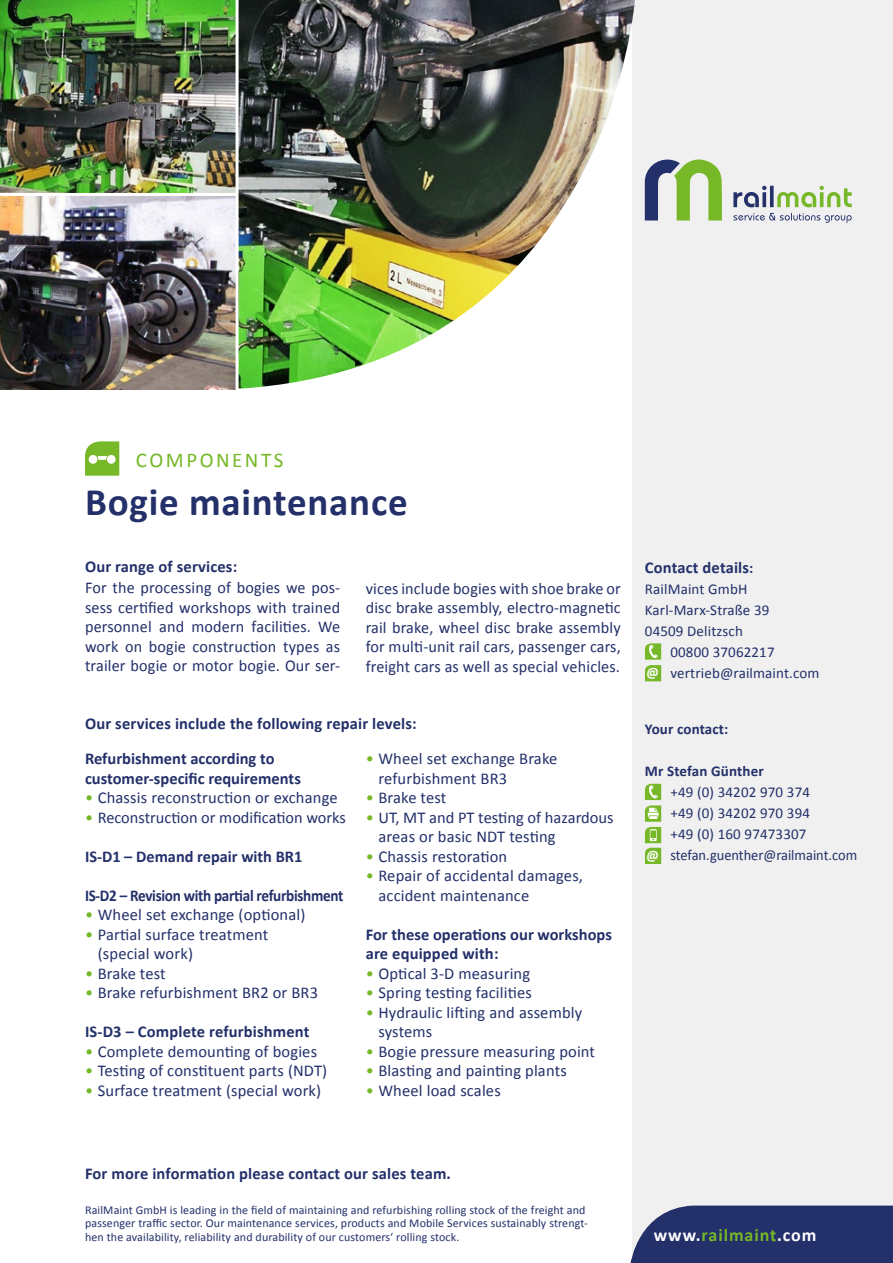
<style>
.page{position:relative;width:893px;height:1263px;background:#fff}
.page>*{position:absolute;margin:0;border:0;box-sizing:border-box;transform-origin:0 0}
.t1{font:700 39px "Calibri";letter-spacing:.02em;color:#23306a}
.t2{font:21px "Calibri";letter-spacing:.12em;color:#76b828}
.t3{font:700 18px "Calibri";letter-spacing:.05em;color:#76b828}
.t4{font:16.5px/19.5px "Calibri";letter-spacing:.01em;color:#23306a}
.t5{font:700 16.5px/19.5px "Calibri";color:#23306a}
.t6{font:700 16.5px "Calibri";letter-spacing:-.02em;color:#23306a;scale:.92 1}
.t7{font:15px/21px "Calibri";letter-spacing:.01em;color:#23306a}
.t8{font:15px "Calibri";letter-spacing:.01em;color:#23306a;scale:.96 1}
.t9{font:700 15px "Calibri";letter-spacing:.01em;color:#23306a}
.t10{font:700 14.25px "Calibri";color:#fff}
.t11{font:12px/13.5px "Calibri";letter-spacing:.01em;color:#23306a}
.s1{color:#76b828}
.s2{font-size:15px}
.s3{font-weight:700;font-size:14.25px;color:#fff}
.s4{color:#fff}
</style>
<div class="page">
<div style="left:632px;top:0;width:261px;height:1263px;background:#f0f0f0"></div>
<svg style="left:645px;top:160px;width:77px;height:60px"></svg>
<svg style="left:733px;top:186px;width:119px;height:21px"></svg>
<svg style="left:733px;top:213px;width:119px;height:10px"></svg>
<svg style="left:630px;top:1205px;width:263px;height:58px;background:#313d73"></svg>
<img style="left:239px;top:0;width:396px;height:388px">
<img style="left:0;top:0;width:236px;height:389px">
<hr style="left:0;top:193px;width:237px;height:3px;background:#fff">
<svg style="left:85px;top:441px;width:34px;height:35px"></svg>
<svg style="left:645px;top:784px;width:16px;height:80px"></svg>
<svg style="left:645px;top:643px;width:16px;height:38px"></svg>
<p class="t2" style="left:136px;top:447px;width:149px">Components</p>
<h1 class="t1" style="left:85px;top:478px;width:324px">Bogie maintenance</h1>
<p class="t5" style="left:85px;top:556px;width:154px">Our range of services:</p>
<p class="t4" style="left:85px;top:577px;width:257px;text-align:justify">For the processing of bogies we pos&shy;sess certified workshops with trained personnel and modern facilities. We work on bogie construction types as trailer bogie or motor bogie. Our ser-</p>
<p class="t4" style="left:366px;top:578px;width:257px;text-align:justify">vices include bogies with shoe brake or disc brake assembly, electro-magnetic rail brake, wheel disc brake assembly for multi-unit rail cars, passenger cars, freight cars as well as special vehicles.</p>
<p class="t5" style="left:85px;top:713px;width:333px">Our services include the following repair levels:</p>
<p class="t5" style="left:85px;top:748px;width:217px">Refurbishment according to customer-specific requirements</p>
<p class="t4" style="left:85px;top:787px;width:254px"><span class="s1">•</span> Chassis reconstruction or exchange</p>
<p class="t4" style="left:85px;top:807px;width:262px"><span class="s1">•</span> Reconstruction or modification works</p>
<p class="t5" style="left:85px;top:846px;width:219px">IS-D1 – Demand repair with BR1</p>
<p class="t6" style="left:85px;top:885px;width:282px">IS-D2 – Revision with partial refurbishment</p>
<p class="t4" style="left:85px;top:904px;width:222px"><span class="s1">•</span> Wheel set exchange (optional)</p>
<p class="t4" style="left:98px;top:924px;width:172px;text-indent:-13px"><span class="s1">•</span> Partial surface treatment (special work)</p>
<p class="t4" style="left:85px;top:963px;width:82px"><span class="s1">•</span> Brake test</p>
<p class="t4" style="left:85px;top:982px;width:235px"><span class="s1">•</span> Brake refurbishment BR2 or BR3</p>
<p class="t5" style="left:85px;top:1021px;width:226px">IS-D3 – Complete refurbishment</p>
<p class="t4" style="left:85px;top:1041px;width:234px"><span class="s1">•</span> Complete demounting of bogies</p>
<p class="t4" style="left:85px;top:1060px;width:244px"><span class="s1">•</span> Testing of constituent parts (NDT)</p>
<p class="t4" style="left:85px;top:1080px;width:238px"><span class="s1">•</span> Surface treatment (special work)</p>
<p class="t4" style="left:378px;top:748px;width:180px;text-indent:-13px"><span class="s1">•</span> Wheel set exchange Brake refurbishment BR3</p>
<p class="t4" style="left:366px;top:787px;width:82px"><span class="s1">•</span> Brake test</p>
<p class="t4" style="left:378px;top:807px;width:237px;text-indent:-13px"><span class="s1">•</span> UT, MT and PT testing of hazardous areas or basic NDT testing</p>
<p class="t4" style="left:366px;top:846px;width:143px"><span class="s1">•</span> Chassis restoration</p>
<p class="t4" style="left:378px;top:865px;width:206px;text-indent:-13px"><span class="s1">•</span> Repair of accidental damages, accident maintenance</p>
<p class="t5" style="left:366px;top:924px;width:248px">For these operations our workshops are equipped with:</p>
<p class="t4" style="left:366px;top:963px;width:166px"><span class="s1">•</span> Optical 3-D measuring</p>
<p class="t4" style="left:366px;top:982px;width:168px"><span class="s1">•</span> Spring testing facilities</p>
<p class="t4" style="left:378px;top:1002px;width:205px;text-indent:-13px"><span class="s1">•</span> Hydraulic lifting and assembly systems</p>
<p class="t4" style="left:366px;top:1041px;width:231px"><span class="s1">•</span> Bogie pressure measuring point</p>
<p class="t4" style="left:366px;top:1060px;width:203px"><span class="s1">•</span> Blasting and painting plants</p>
<p class="t4" style="left:366px;top:1080px;width:137px"><span class="s1">•</span> Wheel load scales</p>
<p class="t5" style="left:645px;top:557px;width:110px">Contact details<span class="s2">:</span></p>
<p class="t7" style="left:645px;top:578px;width:126px">RailMaint GmbH<br>Karl-Marx-Straße 39<br>04509 Delitzsch</p>
<p class="t7" style="left:670px;top:641px;width:151px">00800 37062217 vertrieb@railmaint.com</p>
<p class="t10" style="left:646px;top:663px;width:14px">@</p>
<p class="t9" style="left:645px;top:720px;width:85px">Your contact:</p>
<p class="t9" style="left:645px;top:762px;width:120px">Mr Stefan Günther</p>
<p class="t7" style="left:670px;top:781px;width:141px">+49 (0) 34202 970 374</p>
<p class="t7" style="left:670px;top:802px;width:141px">+49 (0) 34202 970 394</p>
<p class="t7" style="left:670px;top:823px;width:138px">+49 (0) 160 97473307</p>
<p class="t8" style="left:646px;top:846px;width:221px"><span class="s3">@</span> stefan.guenther@railmaint.com</p>
<p class="t5" style="left:85px;top:1163px;width:367px">For more information please contact our sales team.</p>
<p class="t11" style="left:85px;top:1202px;width:504px">RailMaint GmbH is leading in the field of maintaining and refurbishing rolling stock of the freight and passenger traffic sector. Our maintenance services, products and Mobile Services sustainably strengt&shy;hen the availability, reliability and durability of our customers‘ rolling stock.</p>
<p class="t3" style="left:654px;top:1224px;width:164px"><span class="s4">www.</span>railmaint<span class="s4">.com</span></p>
</div>
